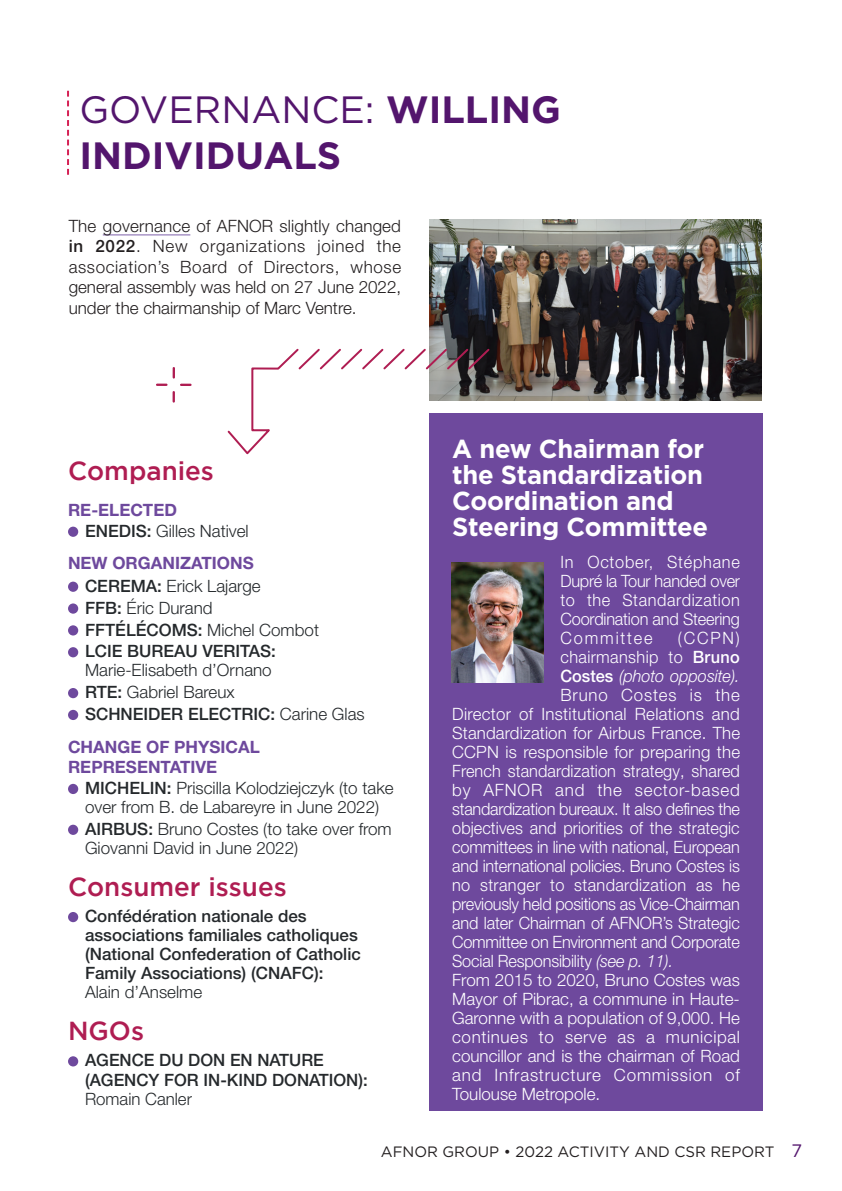
<style>
.page{position:relative;width:842px;height:1191px;background:#fff}
.page>*{position:absolute;margin:0;border:0;box-sizing:border-box;transform-origin:0 0}
.t1{font:700 38px/46px "Gotham HTF";color:#53156d}
.t2{font:700 26px/26px "Gotham HTF";letter-spacing:-.01em;color:#fff}
.t3{font:500 26px "Gotham";color:#af1d52}
.t4{font:300 17px/19px "Helvetica Neue LT Pro";color:#fff;text-align:justify;scale:.96 1}
.t5{font:500 17px/22px "Helvetica Neue LT Pro";color:#25292c}
.t6{font:300 17px/21.8px "Helvetica Neue LT Pro";color:#25292c}
.t7{font:300 17px "Helvetica Neue LT Pro";color:#fff}
.t8{font:300 17px/20.4px "Helvetica Neue LT Pro";color:#231f20;text-align:justify}
.t9{font:300 17px "Helvetica Neue LT Pro";letter-spacing:.045em;color:#fff}
.t10{font:300 17px "Helvetica Neue LT Pro";letter-spacing:.025em;color:#fff;scale:.96 1}
.t11{font:300 17px "Helvetica Neue LT Pro";letter-spacing:.02em;color:#fff}
.t12{font:700 17px/20.4px "Helvetica Neue LT Pro";color:#6e499d}
.t13{font:300 17px "Helvetica Neue LT Pro";letter-spacing:.035em;color:#fff}
.t14{font:italic 300 17px "Helvetica Neue LT Pro";color:#fff;scale:.96 1}
.t15{font:300 17px "Helvetica Neue LT Pro";letter-spacing:.05em;color:#fff}
.t16{font:15px "Gotham HTF";color:#231f20}
.s1{font-weight:400}
.s2{font-weight:500}
.s3{font-weight:700;color:#6e499d}
.s4{font-weight:300}
.s5{font-weight:500;font-style:normal}
.s6{font-style:italic}
.s7{font-size:18px;color:#53156d}
</style>
<div class="page">
<img style="left:429px;top:220px;width:332px;height:181px">
<svg style="left:67px;top:91px;width:2px;height:84px"></svg>
<hr style="left:103px;top:234px;width:87px;height:1px;background:#7e5fa9">
<div style="left:68px;top:526px;width:10px;height:11px;background:#6e499d;border-radius:50%"></div>
<div style="left:68px;top:581px;width:10px;height:11px;background:#6e499d;border-radius:50%"></div>
<div style="left:68px;top:603px;width:10px;height:10px;background:#6e499d;border-radius:50%"></div>
<div style="left:68px;top:625px;width:10px;height:10px;background:#6e499d;border-radius:50%"></div>
<div style="left:68px;top:647px;width:10px;height:10px;background:#6e499d;border-radius:50%"></div>
<div style="left:68px;top:688px;width:10px;height:10px;background:#6e499d;border-radius:50%"></div>
<div style="left:68px;top:710px;width:10px;height:10px;background:#6e499d;border-radius:50%"></div>
<div style="left:68px;top:784px;width:10px;height:10px;background:#6e499d;border-radius:50%"></div>
<div style="left:68px;top:824px;width:10px;height:11px;background:#6e499d;border-radius:50%"></div>
<div style="left:68px;top:912px;width:10px;height:10px;background:#6e499d;border-radius:50%"></div>
<div style="left:68px;top:1056px;width:10px;height:10px;background:#6e499d;border-radius:50%"></div>
<div style="left:429px;top:414px;width:334px;height:697px;background:#6e499d"></div>
<img style="left:451px;top:562px;width:92px;height:120px">
<svg style="left:181px;top:384px;width:9px;height:2px"></svg>
<svg style="left:157px;top:383px;width:9px;height:3px"></svg>
<svg style="left:173px;top:392px;width:2px;height:9px"></svg>
<svg style="left:173px;top:368px;width:2px;height:9px"></svg>
<svg style="left:227px;top:347px;width:264px;height:108px"></svg>
<h1 class="t1" style="left:79px;top:85px;width:483px"><span class="s1">GOVERNANCE:</span> WILLING<br>INDIVIDUALS</h1>
<p class="t8" style="left:69px;top:215px;width:334px">The governance of AFNOR slightly changed <span class="s2">in 2022</span>. New organizations joined the association’s Board of Directors, whose general assembly was held on 27 June 2022, under the chairmanship of Marc Ventre.</p>
<h2 class="t3" style="left:68px;top:456px;width:147px">Companies</h2>
<p class="t6" style="left:85px;top:499px;width:165px;line-height:21px;text-indent:-17px"><span class="s3">RE-ELECTED<br></span><span class="s2">ENEDIS:</span> Gilles Nativel</p>
<p class="t5" style="left:85px;top:552px;width:235px;text-indent:-17px"><span class="s3">NEW ORGANIZATIONS<br></span>CEREMA: <span class="s4">Erick Lajarge<br></span>FFB: <span class="s4">Éric Durand<br></span>FFTÉLÉCOMS: <span class="s4">Michel Combot<br></span>LCIE BUREAU VERITAS:</p>
<p class="t6" style="left:85px;top:659px;width:281px">Marie-Elisabeth d’Ornano<br><span class="s2">RTE:</span> Gabriel Bareux<br><span class="s2">SCHNEIDER ELECTRIC:</span> Carine Glas</p>
<p class="t12" style="left:68px;top:736px;width:193px">CHANGE OF PHYSICAL<br>REPRESENTATIVE</p>
<p class="t6" style="left:85px;top:778px;width:310px;line-height:19px"><span class="s2">MICHELIN:</span> Priscilla Kolodziejczyk (to take over from B. de Labareyre in June 2022)</p>
<p class="t6" style="left:85px;top:819px;width:308px;line-height:19px"><span class="s2">AIRBUS:</span> Bruno Costes (to take over from<br>Giovanni David in June 2022)</p>
<h2 class="t3" style="left:68px;top:872px;width:220px">Consumer issues</h2>
<p class="t5" style="left:85px;top:906px;width:277px;line-height:19px">Confédération nationale des associations familiales catholiques (National Confederation of Catholic Family Associations) (CNAFC):</p>
<p class="t6" style="left:85px;top:981px;width:119px">Alain d’Anselme</p>
<h2 class="t3" style="left:68px;top:1016px;width:78px">NGOs</h2>
<p class="t5" style="left:85px;top:1050px;width:284px;line-height:19px">AGENCE DU DON EN NATURE (AGENCY FOR IN-KIND DONATION):</p>
<p class="t6" style="left:85px;top:1087px;width:108px">Romain Canler</p>
<h2 class="t2" style="left:452px;top:435px;width:257px">A new Chairman for the Standardization<br>Coordination and<br>Steering Committee</h2>
<p class="t4" style="left:560px;top:552px;width:189px">In October, Stéphane Dupré la Tour handed over to the Standardization Coordination and Steering Committee</p>
<p class="t4" style="left:678px;top:628px;width:66px">(CCPN)</p>
<p class="t10" style="left:560px;top:646px;width:188px">chairmanship to <span class="s2">Bruno</span></p>
<p class="t14" style="left:560px;top:665px;width:188px"><span class="s5">Costes</span> (photo opposite).</p>
<p class="t15" style="left:560px;top:684px;width:181px">Bruno Costes is the</p>
<p class="t11" style="left:452px;top:703px;width:289px">Director of Institutional Relations and</p>
<p class="t7" style="left:452px;top:722px;width:289px">Standardization for Airbus France. The</p>
<p class="t7" style="left:452px;top:741px;width:289px">CCPN is responsible for preparing the</p>
<p class="t4" style="left:452px;top:761px;width:301px">French standardization strategy, shared</p>
<p class="t9" style="left:452px;top:779px;width:289px">by AFNOR and the sector-based</p>
<p class="t4" style="left:452px;top:799px;width:301px">standardization bureaux. It also defines the</p>
<p class="t4" style="left:452px;top:818px;width:301px">objectives and priorities of the strategic</p>
<p class="t4" style="left:452px;top:837px;width:301px">committees in line with national, European</p>
<p class="t4" style="left:452px;top:856px;width:301px">and international policies. Bruno Costes is</p>
<p class="t10" style="left:452px;top:874px;width:301px">no stranger to standardization as he</p>
<p class="t4" style="left:452px;top:894px;width:301px">previously held positions as Vice-Chairman</p>
<p class="t4" style="left:452px;top:913px;width:301px">and later Chairman of AFNOR’s Strategic</p>
<p class="t4" style="left:452px;top:932px;width:301px">Committee on Environment and Corporate</p>
<p class="t4" style="left:452px;top:951px;width:232px">Social Responsibility <span class="s6">(see p. 11).</span></p>
<p class="t7" style="left:452px;top:969px;width:289px">From 2015 to 2020, Bruno Costes was</p>
<p class="t7" style="left:452px;top:988px;width:289px">Mayor of Pibrac, a commune in Haute-</p>
<p class="t7" style="left:452px;top:1007px;width:289px">Garonne with a population of 9,000. He</p>
<p class="t13" style="left:452px;top:1026px;width:289px">continues to serve as a municipal</p>
<p class="t7" style="left:452px;top:1045px;width:289px">councillor and is the chairman of Road</p>
<p class="t9" style="left:452px;top:1064px;width:289px">and Infrastructure Commission of</p>
<p class="t7" style="left:452px;top:1083px;width:150px">Toulouse Metropole.</p>
<p class="t16" style="left:381px;top:1143px;width:423px">AFNOR GROUP • 2022 ACTIVITY AND CSR REPORT <span class="s7">7</span></p>
</div>
